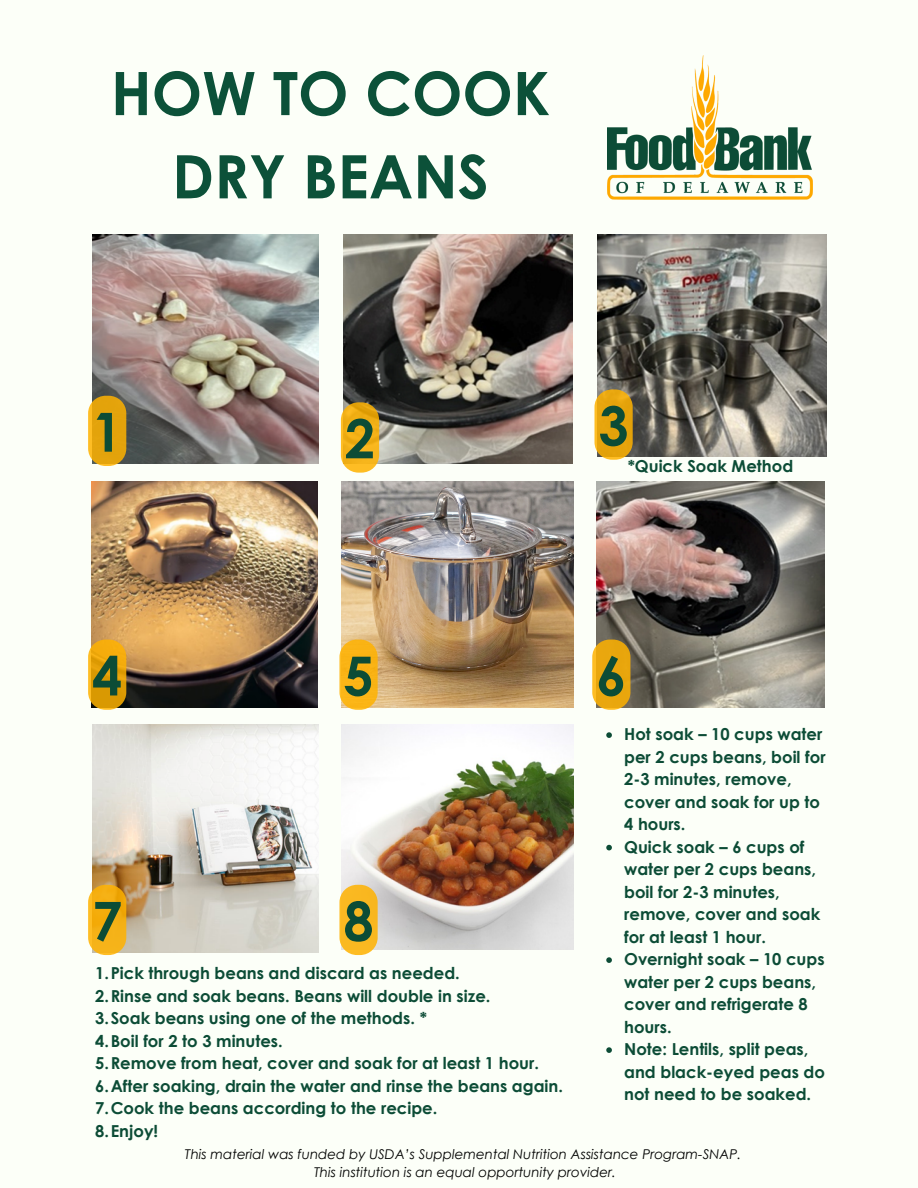
<style>
.page{position:relative;width:918px;height:1188px;background:#fcfff8}
.page>*{position:absolute;margin:0;border:0;box-sizing:border-box;transform-origin:0 0}
.t1{font:700 60px/83.2px "Century Gothic";color:#0c5139;text-align:center}
.t2{font:700 54px "Century Gothic";color:#0c4c36}
.t3{font:700 16.5px/22.5px "Century Gothic";color:#0c4c36}
.t4{font:italic 13.5px/18px "Century Gothic";color:#000;text-align:center}
</style>
<div class="page">
<img style="left:92px;top:234px;width:226px;height:230px">
<img style="left:344px;top:234px;width:228px;height:230px">
<img style="left:598px;top:234px;width:228px;height:223px">
<img style="left:92px;top:481px;width:226px;height:226px">
<img style="left:341px;top:481px;width:232px;height:226px">
<img style="left:596px;top:481px;width:229px;height:226px">
<img style="left:92px;top:725px;width:226px;height:227px">
<img style="left:341px;top:725px;width:232px;height:225px">
<div style="left:88px;top:396px;width:38px;height:70px;background:#ffb200;border-radius:18px;opacity:.85"></div>
<div style="left:341px;top:402px;width:38px;height:71px;background:#ffb200;border-radius:18px;opacity:.85"></div>
<div style="left:595px;top:389px;width:38px;height:71px;background:#ffb200;border-radius:18px;opacity:.85"></div>
<div style="left:88px;top:640px;width:38px;height:70px;background:#ffb200;border-radius:18px;opacity:.85"></div>
<div style="left:339px;top:640px;width:39px;height:70px;background:#fab415;border-radius:18px"></div>
<div style="left:592px;top:640px;width:38px;height:70px;background:#ffb200;border-radius:18px;opacity:.85"></div>
<div style="left:88px;top:885px;width:38px;height:70px;background:#ffb200;border-radius:18px;opacity:.85"></div>
<div style="left:339px;top:885px;width:39px;height:70px;background:#fab821;border-radius:18px"></div>
<img style="left:608px;top:56px;width:205px;height:144px">
<svg style="left:606px;top:732px;width:6px;height:6px"></svg>
<svg style="left:606px;top:845px;width:6px;height:5px"></svg>
<svg style="left:606px;top:957px;width:6px;height:6px"></svg>
<svg style="left:606px;top:1047px;width:6px;height:6px"></svg>
<h1 class="t1" style="left:111px;top:50px;width:441px">HOW TO COOK<br>DRY BEANS</h1>
<h2 class="t2" style="left:92px;top:397px;width:32px">1</h2>
<h2 class="t2" style="left:345px;top:404px;width:32px">2</h2>
<h2 class="t2" style="left:598px;top:391px;width:32px">3</h2>
<p class="t3" style="left:628px;top:454px;width:167px">*Quick Soak Method</p>
<h2 class="t2" style="left:92px;top:641px;width:32px">4</h2>
<h2 class="t2" style="left:343px;top:641px;width:32px">5</h2>
<h2 class="t2" style="left:596px;top:641px;width:32px">6</h2>
<p class="t3" style="left:624px;top:722px;width:203px">Hot soak – 10 cups water per 2 cups beans, boil for<br>2-3 minutes, remove, cover and soak for up to<br>4 hours.<br>Quick soak – 6 cups of water per 2 cups beans, boil for 2-3 minutes, remove, cover and soak for at least 1 hour.<br>Overnight soak – 10 cups water per 2 cups beans, cover and refrigerate 8 hours.<br>Note: Lentils, split peas, and black-eyed peas do not need to be soaked.</p>
<h2 class="t2" style="left:92px;top:886px;width:32px">7</h2>
<h2 class="t2" style="left:343px;top:886px;width:32px">8</h2>
<p class="t3" style="left:95px;top:961px;width:469px">1.Pick through beans and discard as needed.<br>2.Rinse and soak beans. Beans will double in size.<br>3.Soak beans using one of the methods. *<br>4.Boil for 2 to 3 minutes.<br>5.Remove from heat, cover and soak for at least 1 hour.<br>6.After soaking, drain the water and rinse the beans again.<br>7.Cook the beans according to the recipe.<br>8.Enjoy!</p>
<p class="t4" style="left:185px;top:1144px;width:558px">This material was funded by USDA’s Supplemental Nutrition Assistance Program-SNAP.<br>This institution is an equal opportunity provider.</p>
</div>
